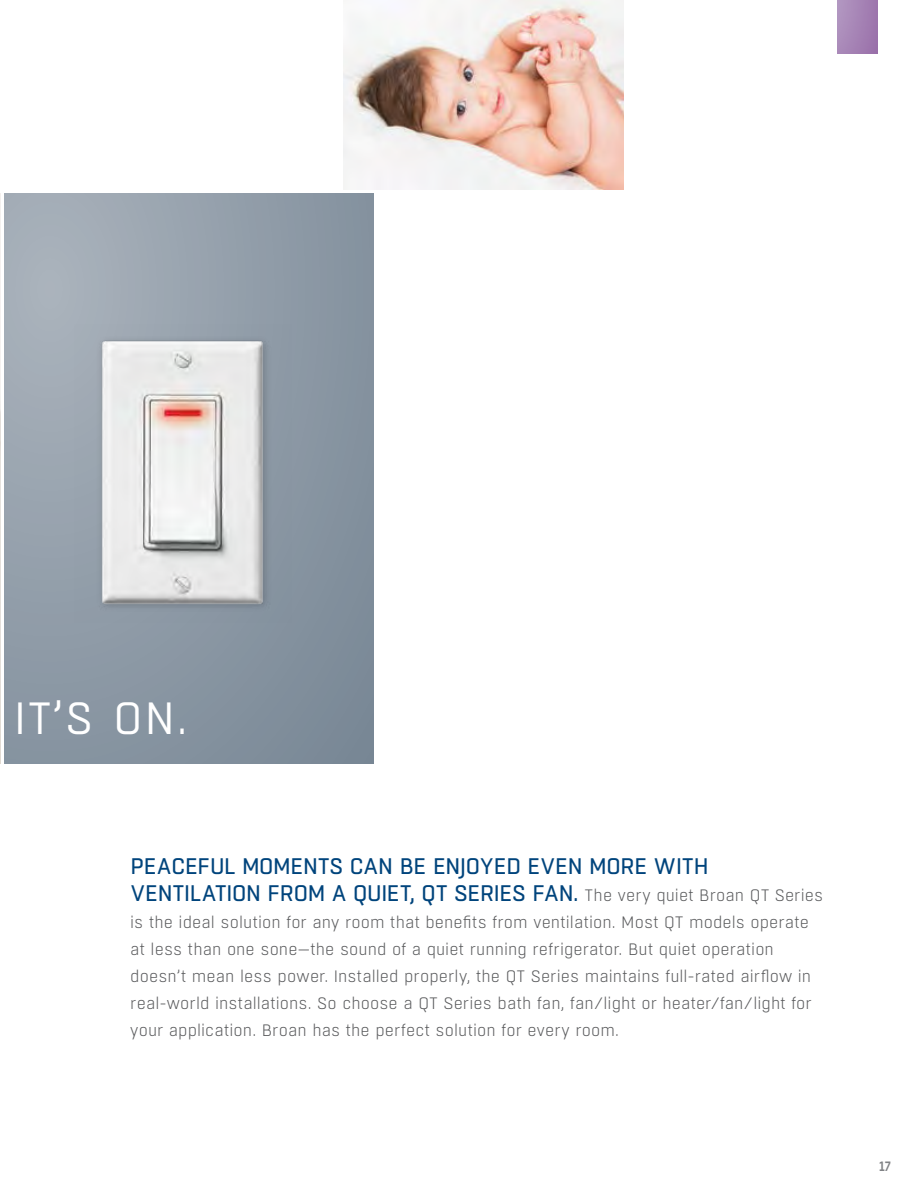
<style>
.page{position:relative;width:918px;height:1188px;background:#fff}
.page>*{position:absolute;margin:0;border:0;box-sizing:border-box;transform-origin:0 0}
.t1{font:45px "Boxed";color:#fff}
.t2{font:22.5px/27px "Boxed";letter-spacing:-.015em;color:#00447c}
.t3{font:300 16.5px/27px "Boxed";letter-spacing:.005em;color:#58595b}
.t4{font:600 13.5px "Boxed";color:#808285;scale:.9 1}
.s1{font-weight:300;font-size:16.5px;color:#58595b}
</style>
<div class="page">
<svg style="left:5px;top:194px;width:368px;height:570px;background:#8e9ba7"></svg>
<img style="left:0;top:194px;width:1px;height:570px">
<img style="left:74px;top:325px;width:217px;height:297px">
<img style="left:344px;top:0;width:280px;height:189px">
<div style="left:837px;top:0;width:41px;height:54px;background:linear-gradient(to right,#b093bf,#9b73ab)"></div>
<h1 class="t1" style="left:14px;top:690px;width:175px">IT’S ON.</h1>
<h2 class="t2" style="left:130px;top:854px;width:695px">PEACEFUL MOMENTS CAN BE ENJOYED EVEN MORE WITH<br>VENTILATION FROM A QUIET, QT SERIES FAN. <span class="s1">The very quiet Broan QT Series</span></h2>
<p class="t3" style="left:130px;top:909px;width:683px">is the ideal solution for any room that benefits from ventilation. Most QT models operate at less than one sone—the sound of a quiet running refrigerator. But quiet operation doesn’t mean less power. Installed properly, the QT Series maintains full-rated airflow in real-world installations. So choose a QT Series bath fan, fan/light or heater/fan/light for your application. Broan has the perfect solution for every room.</p>
<p class="t4" style="left:880px;top:1158px;width:14px">17</p>
</div>
